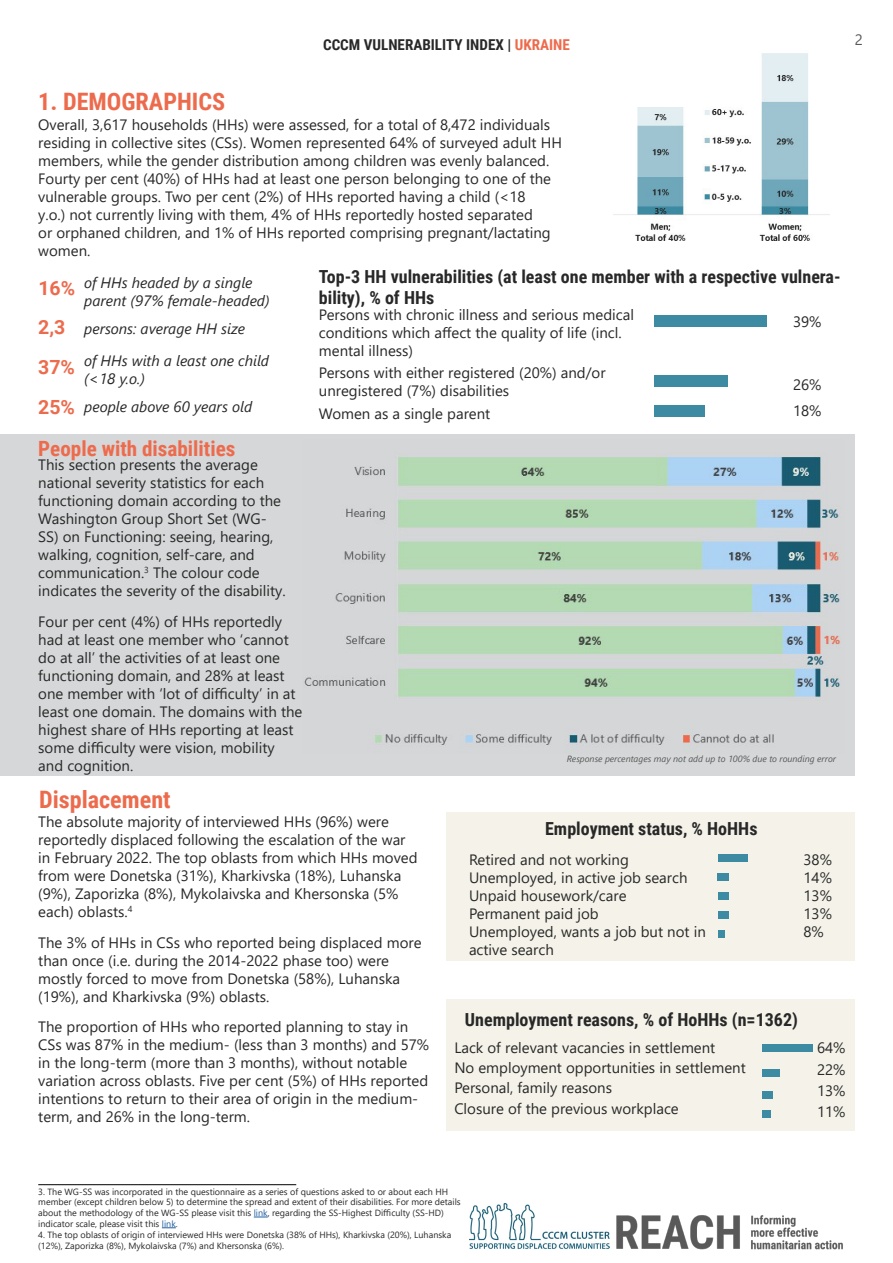
<style>
.page{position:relative;width:893px;height:1263px;background:#fff}
.page>*{position:absolute;margin:0;border:0;box-sizing:border-box;transform-origin:0 0}
.t1{font:750px "Chartwell Bars Vertical";color:#3d8aa3;scale:.2 1}
.t2{font:105px "Chartwell Bars Vertical";color:#3d8aa3}
.t3{font:700 24px "Roboto Condensed";color:#ed6b4d}
.t4{font:700 21px "Roboto Condensed";color:#ed6b4d}
.t5{font:700 19.5px/38.2px "Roboto";color:#ed6b4d}
.t6{font:700 18px/21.6px "Roboto Condensed";color:#282828}
.t7{font:15px/18px "Segoe UI";color:#282828}
.t8{font:italic 15px/18px "Segoe UI";color:#282828}
.t9{font:700 15px "Roboto Condensed";color:#282828}
.t10{font:15px "Segoe UI";color:#58595a}
.t11{font:9px/10.8px "Segoe UI";color:#282828}
.t12{font:italic 9px "Segoe UI";color:#595959}
.s1{color:#ed6b4d}
.s2{font-family:"Roboto";font-weight:700;font-style:normal;font-size:19.5px;color:#ed6b4d}
.s3{color:#215e9e}
</style>
<div class="page">
<img style="left:609px;top:1215px;width:234px;height:35px">
<img style="left:470px;top:1203px;width:139px;height:46px">
<div style="left:447px;top:812px;width:408px;height:149px;background:#f5f3e9"></div>
<div style="left:0;top:434px;width:855px;height:342px;background:#d5d7d8"></div>
<svg style="left:254px;top:1217px;width:14px;height:1px"></svg>
<svg style="left:162px;top:1227px;width:14px;height:1px"></svg>
<div style="left:447px;top:999px;width:408px;height:132px;background:#f5f3e9"></div>
<hr style="left:38px;top:1184px;width:258px;height:1px;background:#000">
<img style="left:614px;top:53px;width:215px;height:188px">
<img style="left:304px;top:455px;width:537px;height:297px">
<p class="t9" style="left:323px;top:34px;width:248px">CCCM VULNERABILITY INDEX | <span class="s1">UKRAINE</span></p>
<p class="t10" style="left:855px;top:26px;width:10px">2</p>
<h3 class="t3" style="left:38px;top:85px;width:189px">1. DEMOGRAPHICS</h3>
<p class="t7" style="left:38px;top:114px;width:525px">Overall, 3,617 households (HHs) were assessed, for a total of 8,472 individuals residing in collective sites (CSs). Women represented 64% of surveyed adult HH members, while the gender distribution among children was evenly balanced.<br>Fourty per cent (40%) of HHs had at least one person belonging to one of the vulnerable groups. Two per cent (2%) of HHs reported having a child (&lt;18<br>y.o.) not currently living with them, 4% of HHs reportedly hosted separated<br>or orphaned children, and 1% of HHs reported comprising pregnant/lactating women.</p>
<p class="t8" style="left:84px;top:271px;width:187px">of HHs headed by a single parent (97% female-headed)</p>
<p class="t8" style="left:84px;top:317px;width:162px">persons: average HH size</p>
<p class="t6" style="left:319px;top:265px;width:523px">Top-3 HH vulnerabilities (at least one member with a respective vulnera&shy;bility), % of HHs</p>
<h3 class="t5" style="left:38px;top:269px;width:38px">16%<br>2,3</h3>
<p class="t7" style="left:319px;top:305px;width:317px">Persons with chronic illness and serious medical conditions which affect the quality of life (incl. mental illness)</p>
<p class="t7" style="left:319px;top:363px;width:288px">Persons with either registered (20%) and/or unregistered (7%) disabilities</p>
<p class="t7" style="left:319px;top:403px;width:173px">Women as a single parent</p>
<h1 class="t1" style="left:1373px;top:307px;width:589px;rotate:90deg">20+013+9</h1>
<p class="t7" style="left:793px;top:311px;width:30px">39%</p>
<p class="t8" style="left:84px;top:349px;width:186px">of HHs with a least one child (&lt;18 y.o.)</p>
<h3 class="t5" style="left:38px;top:347px;width:38px">37%</h3>
<p class="t7" style="left:793px;top:374px;width:30px">26%</p>
<p class="t8" style="left:38px;top:395px;width:215px"><span class="s2">25%</span> people above 60 years old</p>
<p class="t7" style="left:793px;top:400px;width:30px">18%</p>
<h3 class="t4" style="left:38px;top:434px;width:199px">People with disabilities</h3>
<p class="t7" style="left:38px;top:454px;width:249px">This section presents the average national severity statistiсs for each functioning domain according to the Washington Group Short Set (WG-SS) on Functioning: seeing, hearing, walking, cognition, self-care, and communication.<sup>3</sup> The colour code indicates the severity of the disability.</p>
<p class="t7" style="left:38px;top:611px;width:266px">Four per cent (4%) of HHs reportedly had at least one member who ‘cannot do at all’ the activities of at least one functioning domain, and 28% at least one member with ‘lot of difficulty’ in at least one domain. The domains with the highest share of HHs reporting at least some difficulty were vision, mobility and cognition.</p>
<h3 class="t3" style="left:39px;top:782px;width:133px">Displacement</h3>
<p class="t7" style="left:38px;top:811px;width:381px">The absolute majority of interviewed HHs (96%) were reportedly displaced following the escalation of the war in February 2022. The top oblasts from which HHs moved from were Donetska (31%), Kharkivska (18%), Luhanska (9%), Zaporizka (8%), Mykolaivska and Khersonska (5% each) oblasts.<sup>4</sup></p>
<p class="t7" style="left:38px;top:932px;width:385px">The 3% of HHs in CSs who reported being displaced more than once (i.e. during the 2014-2022 phase too) were mostly forced to move from Donetska (58%), Luhanska (19%), and Kharkivska (9%) oblasts.</p>
<p class="t7" style="left:38px;top:1017px;width:392px">The proportion of HHs who reported planning to stay in CSs was 87% in the medium- (less than 3 months) and 57% in the long-term (more than 3 months), without notable variation across oblasts. Five per cent (5%) of HHs reported intentions to return to their area of origin in the medium&shy;term, and 26% in the long-term.</p>
<p class="t12" style="left:567px;top:750px;width:271px">Response percentages may not add up to 100% due to rounding error</p>
<p class="t6" style="left:545px;top:817px;width:214px">Employment status, % HoHHs</p>
<p class="t7" style="left:469px;top:850px;width:238px">Retired and not working<br>Unemployed, in active job search<br>Unpaid housework/care<br>Permanent paid job<br>Unemployed, wants a job but not in active search</p>
<h2 class="t2" style="left:818px;top:849px;width:97px;rotate:90deg">38+14+13+13+8</h2>
<p class="t7" style="left:803px;top:850px;width:30px;text-align:justify">38% 14% 13% 13% 8%</p>
<p class="t6" style="left:465px;top:1008px;width:334px">Unemployment reasons, % of HoHHs (n=1362)</p>
<h2 class="t2" style="left:863px;top:1038px;width:87px;rotate:90deg">64+22+13+11</h2>
<p class="t7" style="left:817px;top:1036px;width:30px;line-height:21.5px;text-align:justify">64% 22% 13% 11%</p>
<p class="t7" style="left:454px;top:1036px;width:293px;line-height:20.1px">Lack of relevant vacancies in settlement<br>No employment opportunities in settlement Personal, family reasons<br>Closure of the previous workplace</p>
<p class="t11" style="left:38px;top:1185px;width:424px">3. The WG-SS was incorporated in the questionnaire as a series of questions asked to or about each HH member (except children below 5) to determine the spread and extent of their disabilities. For more details about the methodology of the WG-SS please visit this <span class="s3">link</span>, regarding the SS-Highest Difficulty (SS-HD) indicator scale, please visit this <span class="s3">link</span>.</p>
<p class="t11" style="left:38px;top:1228px;width:414px">4. The top oblasts of origin of interviewed HHs were Donetska (38% of HHs), Kharkivska (20%), Luhanska (12%), Zaporizka (8%), Mykolaivska (7%) and Khersonska (6%).</p>
</div>
